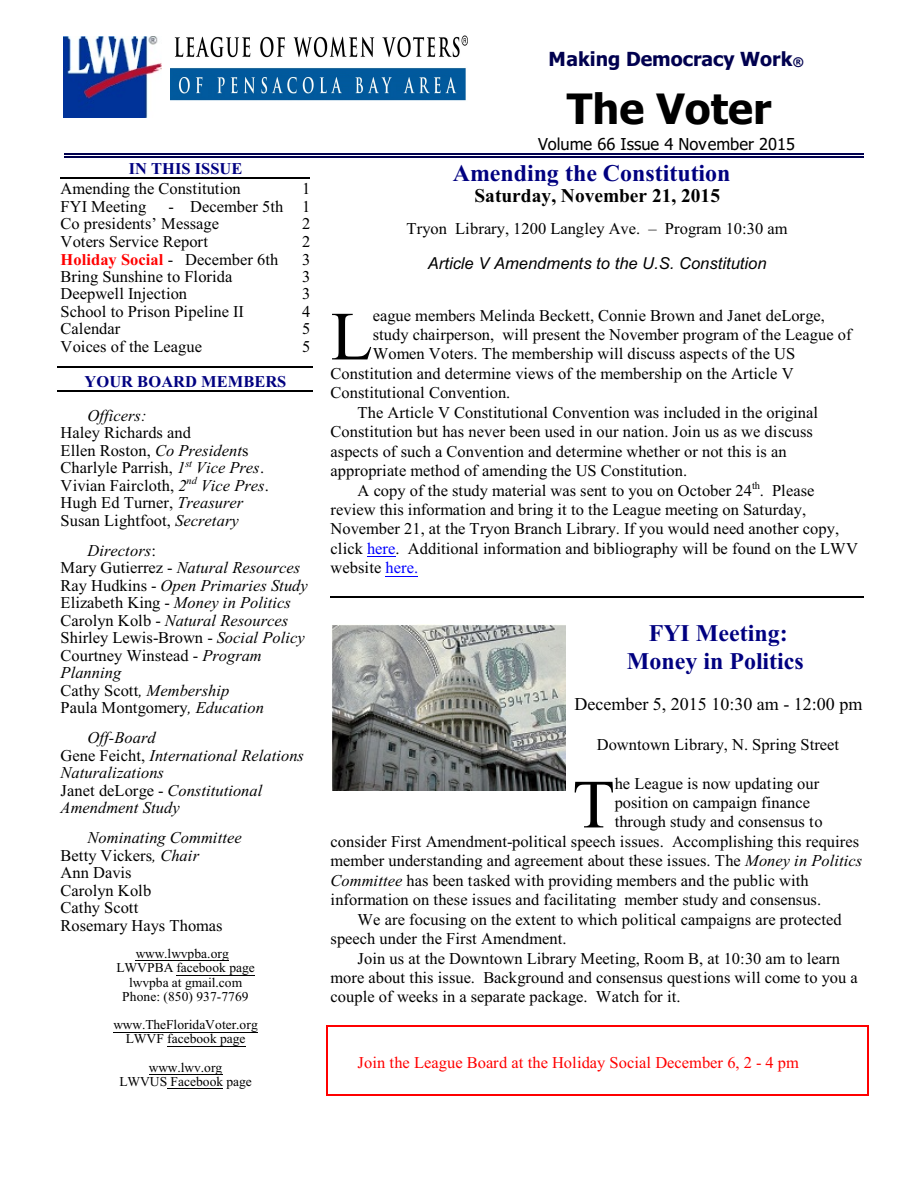
<style>
.page{position:relative;width:918px;height:1188px;background:#fff}
.page>*{position:absolute;margin:0;border:0;box-sizing:border-box;transform-origin:0 0}
.t1{font:69px "Times New Roman";color:#000}
.t2{font:700 42px "Tahoma";color:#000}
.t3{font:700 24px/28.2px "Times New Roman";color:#000080;text-align:center}
.t4{font:700 19.5px "Times New Roman";color:#000}
.t5{font:700 19.5px "Tahoma";color:#00004f}
.t6{font:18px "Times New Roman";color:#000}
.t7{font:16.5px/17.4px "Times New Roman";color:#000}
.t8{font:italic 16.5px/17.4px "Times New Roman";color:#000}
.t9{font:16.5px "Times New Roman";color:#f00}
.t10{font:italic 16.5px "Arial";color:#000}
.t11{font:700 16.5px "Times New Roman";color:#000080}
.t12{font:16.5px "Tahoma";color:#000}
.t13{font:700 16.5px "Times New Roman";color:#f00}
.t14{font:13.5px/14.2px "Times New Roman";color:#000;text-align:center}
.s1{font-weight:400;color:#000}
.s2{font-style:italic}
.s3{font-style:normal}
.s4{font-size:12px}
.s5{color:#00f}
</style>
<div class="page">
<hr style="left:58px;top:366px;width:255px;height:2px;background:#000">
<hr style="left:58px;top:390px;width:255px;height:2px;background:#000">
<hr style="left:326px;top:1026px;width:2px;height:28px;background:#f00">
<hr style="left:326px;top:1026px;width:542px;height:1px;background:#f00">
<hr style="left:326px;top:1051px;width:2px;height:25px;background:#f00">
<hr style="left:326px;top:1074px;width:2px;height:22px;background:#f00">
<svg style="left:867px;top:1027px;width:1px;height:67px"></svg>
<hr style="left:326px;top:1094px;width:542px;height:2px;background:#f00">
<img style="left:64px;top:36px;width:97px;height:82px">
<img style="left:171px;top:35px;width:297px;height:66px">
<img style="left:332px;top:625px;width:234px;height:166px">
<hr style="left:136px;top:960px;width:93px;height:1px;background:#000">
<hr style="left:177px;top:975px;width:78px;height:1px;background:#000">
<hr style="left:113px;top:1032px;width:145px;height:1px;background:#000">
<hr style="left:167px;top:1046px;width:79px;height:1px;background:#000">
<hr style="left:149px;top:1074px;width:73px;height:1px;background:#000">
<hr style="left:167px;top:1089px;width:56px;height:1px;background:#000">
<svg style="left:367px;top:556px;width:29px;height:1px"></svg>
<hr style="left:386px;top:576px;width:32px;height:1px;background:#00f">
<hr style="left:65px;top:154px;width:799px;height:1px;background:#00004f">
<hr style="left:65px;top:157px;width:799px;height:1px;background:#00004f">
<hr style="left:61px;top:177px;width:249px;height:2px;background:#000">
<hr style="left:331px;top:597px;width:533px;height:1px;background:#000">
<p class="t11" style="left:129px;top:163px;width:115px">IN THIS ISSUE</p>
<p class="t7" style="left:61px;top:182px;width:182px">Amending the Constitution</p>
<p class="t7" style="left:302px;top:182px;width:10px">1</p>
<p class="t7" style="left:61px;top:199px;width:87px">FYI Meeting</p>
<p class="t7" style="left:61px;top:199px;width:251px;text-indent:108px">- December 5th 1<br>Co presidents’ Message</p>
<p class="t7" style="left:302px;top:217px;width:10px">2</p>
<p class="t7" style="left:61px;top:234px;width:149px">Voters Service Report</p>
<p class="t7" style="left:302px;top:234px;width:10px">2</p>
<p class="t13" style="left:61px;top:253px;width:219px">Holiday Social <span class="s1">- December 6th</span></p>
<p class="t7" style="left:302px;top:252px;width:10px">3</p>
<p class="t7" style="left:61px;top:269px;width:173px">Bring Sunshine to Florida</p>
<p class="t7" style="left:302px;top:269px;width:10px">3</p>
<p class="t7" style="left:61px;top:287px;width:128px">Deepwell Injection</p>
<p class="t7" style="left:302px;top:287px;width:10px">3</p>
<p class="t7" style="left:61px;top:304px;width:185px">School to Prison Pipeline II</p>
<p class="t7" style="left:302px;top:304px;width:10px">4</p>
<p class="t7" style="left:61px;top:322px;width:61px">Calendar</p>
<p class="t7" style="left:302px;top:322px;width:10px">5</p>
<p class="t7" style="left:61px;top:339px;width:143px">Voices of the League</p>
<p class="t7" style="left:302px;top:339px;width:10px">5</p>
<p class="t11" style="left:84px;top:376px;width:204px">YOUR BOARD MEMBERS</p>
<p class="t8" style="left:88px;top:408px;width:60px">Officers:</p>
<p class="t7" style="left:61px;top:426px;width:210px">Haley Richards and<br>Ellen Roston, <span class="s2">Co President</span>s<br>Charlyle Parrish, <span class="s2">1</span><sup>st</sup> <span class="s2">Vice Pres</span>.<br>Vivian Faircloth, <span class="s2">2</span><sup>nd</sup> <span class="s2">Vice Pres</span>.<br>Hugh Ed Turner, <span class="s2">Treasurer<br></span>Susan Lightfoot, <span class="s2">Secretary</span></p>
<p class="t8" style="left:61px;top:543px;width:249px;text-indent:27px">Directors<span class="s3">:<br>Mary Gutierrez -</span> Natural Resources<br><span class="s3">Ray Hudkins -</span> Open Primaries Study<br><span class="s3">Elizabeth King -</span> Money in Politics<br><span class="s3">Carolyn Kolb -</span> Natural Resources<br><span class="s3">Shirley Lewis-Brown -</span> Social Policy<br><span class="s3">Courtney Winstead -</span> Program<br>Planning<br><span class="s3">Cathy Scott</span>, Membership<br><span class="s3">Paula Montgomery</span>, Education</p>
<p class="t8" style="left:61px;top:731px;width:245px;text-indent:27px">Off-Board<br><span class="s3">Gene Feicht,</span> International Relations<br>Naturalizations<br><span class="s3">Janet deLorge -</span> Constitutional<br>Amendment Study</p>
<p class="t7" style="left:61px;top:831px;width:183px;text-indent:27px"><span class="s2">Nominating Committee<br></span>Betty Vickers<span class="s2">, Chair<br></span>Ann Davis<br>Carolyn Kolb<br>Cathy Scott<br>Rosemary Hays Thomas</p>
<p class="t14" style="left:116px;top:948px;width:140px">www.lwvpba.org<br>LWVPBA facebook page lwvpba at gmail.com<br>Phone: (850) 937-7769</p>
<p class="t14" style="left:113px;top:1019px;width:146px">www.TheFloridaVoter.org<br>LWVF facebook page</p>
<p class="t14" style="left:119px;top:1062px;width:134px">www.lwv.org<br>LWVUS Facebook page</p>
<p class="t5" style="left:549px;top:51px;width:257px">Making Democracy Work<span class="s4">®</span></p>
<h2 class="t2" style="left:567px;top:92px;width:206px">The Voter</h2>
<p class="t12" style="left:538px;top:138px;width:259px">Volume 66 Issue 4 November 2015</p>
<h3 class="t3" style="left:453px;top:161px;width:279px">Amending the Constitution</h3>
<p class="t4" style="left:474px;top:189px;width:247px">Saturday, November 21, 2015</p>
<p class="t7" style="left:407px;top:221px;width:383px">Tryon Library, 1200 Langley Ave. – Program 10:30 am</p>
<p class="t10" style="left:428px;top:257px;width:340px">Article V Amendments to the U.S. Constitution</p>
<h1 class="t1" style="left:331px;top:312px;width:44px">L</h1>
<p class="t7" style="left:373px;top:308px;width:454px">eague members Melinda Beckett, Connie Brown and Janet deLorge,</p>
<p class="t7" style="left:373px;top:327px;width:480px">study chairperson, will present the November program of the League of</p>
<p class="t7" style="left:373px;top:347px;width:424px">Women Voters. The membership will discuss aspects of the US</p>
<p class="t7" style="left:331px;top:366px;width:464px">Constitution and determine views of the membership on the Article V</p>
<p class="t7" style="left:331px;top:386px;width:181px">Constitutional Convention.</p>
<p class="t7" style="left:358px;top:405px;width:462px">The Article V Constitutional Convention was included in the original</p>
<p class="t7" style="left:331px;top:425px;width:484px">Constitution but has never been used in our nation. Join us as we discuss</p>
<p class="t7" style="left:331px;top:444px;width:457px">aspects of such a Convention and determine whether or not this is an</p>
<p class="t7" style="left:331px;top:463px;width:358px">appropriate method of amending the US Constitution.</p>
<p class="t7" style="left:358px;top:483px;width:458px">A copy of the study material was sent to you on October 24<sup>th</sup>. Please</p>
<p class="t7" style="left:331px;top:502px;width:477px">review this information and bring it to the League meeting on Saturday,</p>
<p class="t7" style="left:331px;top:522px;width:510px">November 21, at the Tryon Branch Library. If you would need another copy,</p>
<p class="t7" style="left:331px;top:541px;width:529px">click <span class="s5">here</span>. Additional information and bibliography will be found on the LWV</p>
<p class="t7" style="left:331px;top:561px;width:89px">website <span class="s5">here.</span></p>
<h3 class="t3" style="left:627px;top:621px;width:179px">FYI Meeting:<br>Money in Politics</h3>
<p class="t6" style="left:574px;top:698px;width:289px">December 5, 2015 10:30 am - 12:00 pm</p>
<p class="t7" style="left:597px;top:737px;width:244px">Downtown Library, N. Spring Street</p>
<h1 class="t1" style="left:573px;top:780px;width:44px">T</h1>
<p class="t7" style="left:615px;top:776px;width:206px">he League is now updating our</p>
<p class="t7" style="left:615px;top:795px;width:197px">position on campaign finance</p>
<p class="t7" style="left:615px;top:815px;width:210px">through study and consensus to</p>
<p class="t7" style="left:331px;top:834px;width:530px">consider First Amendment-political speech issues. Accomplishing this requires</p>
<p class="t7" style="left:331px;top:854px;width:533px">member understanding and agreement about these issues. The <span class="s2">Money in Politics</span></p>
<p class="t7" style="left:331px;top:873px;width:480px"><span class="s2">Committee</span> has been tasked with providing members and the public with</p>
<p class="t7" style="left:331px;top:893px;width:492px">information on these issues and facilitating member study and consensus.</p>
<p class="t7" style="left:358px;top:912px;width:486px">We are focusing on the extent to which political campaigns are protected</p>
<p class="t7" style="left:331px;top:931px;width:237px">speech under the First Amendment.</p>
<p class="t7" style="left:358px;top:951px;width:484px">Join us at the Downtown Library Meeting, Room B, at 10:30 am to learn</p>
<p class="t7" style="left:331px;top:970px;width:529px">more about this issue. Background and consensus questions will come to you a</p>
<p class="t7" style="left:331px;top:990px;width:351px">couple of weeks in a separate package. Watch for it.</p>
<p class="t9" style="left:358px;top:1057px;width:443px">Join the League Board at the Holiday Social December 6, 2 - 4 pm</p>
</div>
